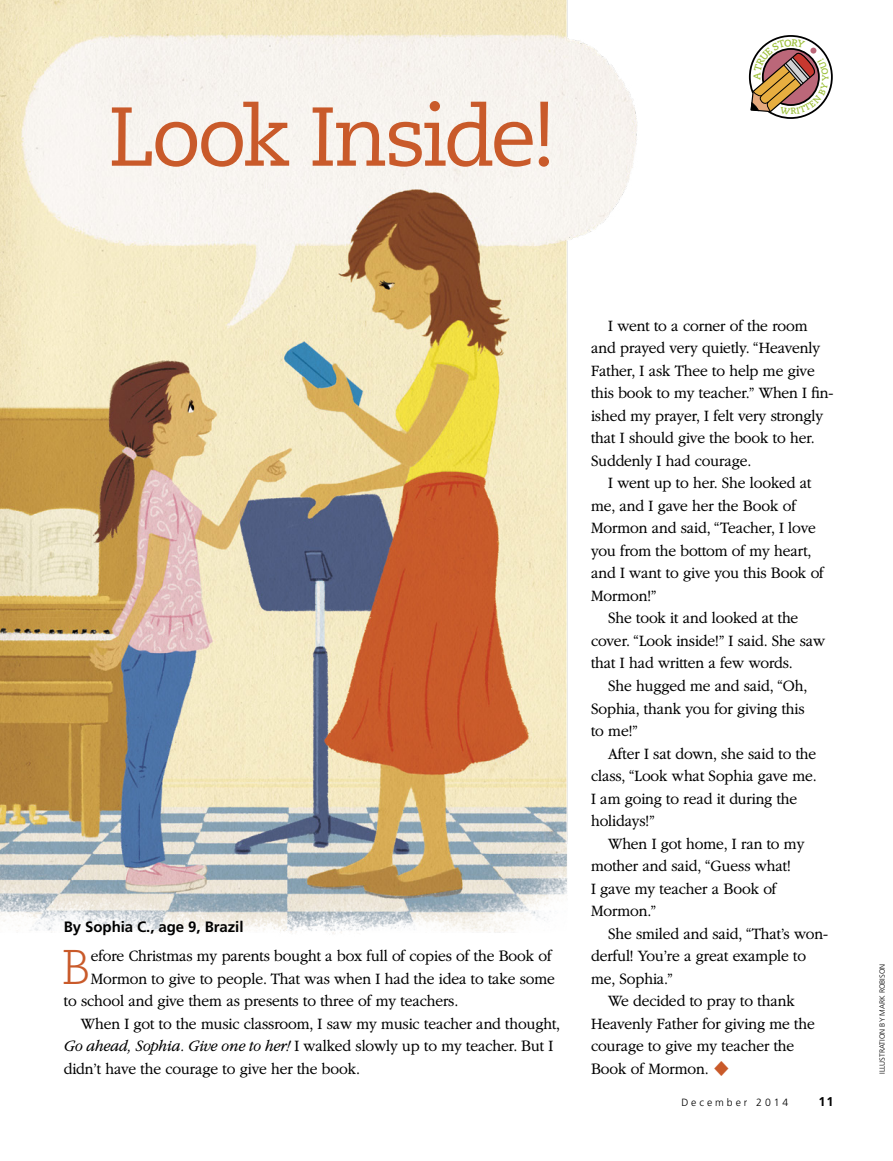
<style>
.page{position:relative;width:893px;height:1161px;background:#fff}
.page>*{position:absolute;margin:0;border:0;box-sizing:border-box;transform-origin:0 0}
.t1{font:83.25px "Caecilialds Std";letter-spacing:-.05em;color:#c95a2a}
.ARTCL_para_first_reg{font:300 48.6px "Caecilialds Std";color:#c95a2a}
.ARTCL_para_regular{font:300 16.5px/22.5px "Garamondlds Lat Plus";letter-spacing:-.01em;color:#000;scale:.95 1}
.ARTCL_para_first_reg-2{font:300 16.5px "Garamondlds Lat Plus";letter-spacing:-.01em;color:#000;scale:.95 1}
.ARTCL-BY_para_first{font:700 15px "Frutigerlds Lat";letter-spacing:-.005em;color:#000}
.Folio_R{font:700 12.75px "Frutigerlds Lat";color:#000}
.Folio_R-2{font:300 10.5px "Frutigerlds Lat";letter-spacing:.28em;color:#000}
.FIGimg-CRDT_para{font:300 7.5px "Frutigerlds Lat";color:#000}
.s1{font-style:italic}
.s2{font-family:"Ding P Ilds Dpi";font-weight:400;color:#c95a2a}
</style>
<div class="page">
<img style="left:0;top:0;width:637px;height:934px">
<svg style="left:748px;top:35px;width:85px;height:84px"></svg>
<p class="t1" style="left:108px;top:89px;width:450px">Look Inside!</p>
<p class="ARTCL-BY_para_first" style="left:64px;top:915px;width:181px">By Sophia C., age 9, Brazil</p>
<p class="ARTCL_para_first_reg" style="left:62px;top:939px;width:31px">B</p>
<p class="ARTCL_para_first_reg-2" style="left:91px;top:944px;width:487px">efore Christmas my parents bought a box full of copies of the Book of</p>
<p class="ARTCL_para_first_reg-2" style="left:91px;top:966px;width:490px">Mormon to give to people. That was when I had the idea to take some</p>
<p class="ARTCL_para_first_reg-2" style="left:64px;top:989px;width:417px">to school and give them as presents to three of my teachers.</p>
<p class="ARTCL_para_regular" style="left:64px;top:1011px;width:524px;text-indent:17px">When I got to the music classroom, I saw my music teacher and thought,<br><span class="s1">Go ahead, Sophia. Give one to her!</span> I walked slowly up to my teacher. But I didn’t have the courage to give her the book.</p>
<p class="ARTCL_para_regular" style="left:591px;top:313px;width:257px;text-indent:17px">I went to a corner of the room and prayed very quietly. “Heavenly<br>Father, I ask Thee to help me give this book to my teacher.” When I fin&shy;ished my prayer, I felt very strongly that I should give the book to her.<br>Suddenly I had courage.</p>
<p class="ARTCL_para_regular" style="left:591px;top:471px;width:247px;text-indent:17px">I went up to her. She looked at me, and I gave her the Book of<br>Mormon and said, “Teacher, I love you from the bottom of my heart, and I want to give you this Book of<br>Mormon!”</p>
<p class="ARTCL_para_regular" style="left:591px;top:606px;width:248px;text-indent:17px">She took it and looked at the cover. “Look inside!” I said. She saw that I had written a few words.</p>
<p class="ARTCL_para_regular" style="left:591px;top:673px;width:229px;text-indent:17px">She hugged me and said, “Oh,<br>Sophia, thank you for giving this to me!”</p>
<p class="ARTCL_para_regular" style="left:591px;top:741px;width:239px;text-indent:17px">After I sat down, she said to the class, “Look what Sophia gave me.<br>I am going to read it during the holidays!”</p>
<p class="ARTCL_para_regular" style="left:591px;top:831px;width:226px;text-indent:17px">When I got home, I ran to my mother and said, “Guess what!<br>I gave my teacher a Book of<br>Mormon.”</p>
<p class="ARTCL_para_regular" style="left:591px;top:921px;width:251px;text-indent:17px">She smiled and said, “That’s won&shy;derful! You’re a great example to me, Sophia.”</p>
<p class="ARTCL_para_regular" style="left:591px;top:988px;width:237px;text-indent:17px">We decided to pray to thank<br>Heavenly Father for giving me the courage to give my teacher the<br>Book of Mormon. <span class="s2">◆</span></p>
<p class="Folio_R-2" style="left:681px;top:1094px;width:109px">December 2014</p>
<p class="Folio_R" style="left:819px;top:1091px;width:16px">11</p>
<p class="FIGimg-CRDT_para" style="left:877px;top:1074px;width:112px;rotate:-90deg">ILLUSTRATION BY MARK ROBISON</p>
</div>
